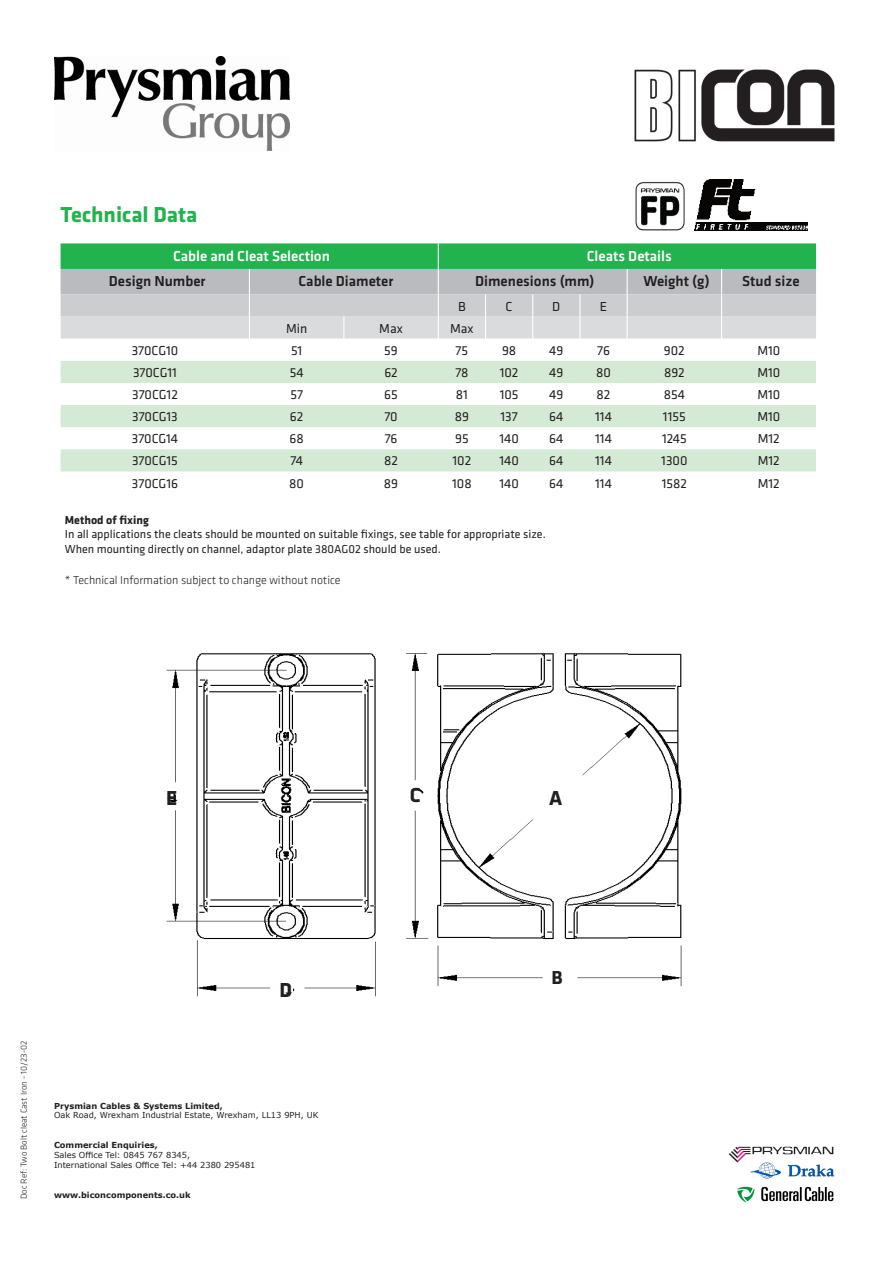
<style>
.page{position:relative;width:893px;height:1263px;background:#fff}
.page>*{position:absolute;margin:0;border:0;box-sizing:border-box;transform-origin:0 0}
.t1{font:700 22.5px "Klavika Basic";color:#22b24e}
.t2{font:700 21px "Klavika Basic";color:#231f20}
.t3{font:700 19.5px "Klavika Basic";color:#231f20}
.t4{font:500 15px "Klavika Basic";color:#231f20}
.t5{font:500 15px "Klavika Basic";color:#fff}
.t6{font:13.5px "Klavika Basic";color:#231f20}
.t7{font:12px/14.4px "Klavika Basic";color:#231f20}
.t8{font:300 12px "Klavika Basic";color:#231f20}
.t9{font:700 12px "Klavika Basic";color:#231f20}
.t10{font:300 9px "Klavika Basic";color:#231f20}
.t11{font:8.25px/9.9px "Verdana";color:#231f20}
.t12{font:700 8.25px "Verdana";color:#231f20}
</style>
<div class="page">
<img style="left:54px;top:57px;width:235px;height:94px">
<img style="left:634px;top:69px;width:201px;height:73px">
<img style="left:729px;top:1146px;width:106px;height:57px">
<img style="left:166px;top:653px;width:516px;height:344px">
<div style="left:533px;top:773px;width:50px;height:50px;background:#fff"></div>
<svg style="left:61px;top:471px;width:755px;height:1px"></svg>
<svg style="left:61px;top:361px;width:755px;height:110px;fill:#d5ead4"></svg>
<svg style="left:61px;top:243px;width:755px;height:96px;background:#9ec5ac"></svg>
<img style="left:635px;top:181px;width:50px;height:50px">
<img style="left:695px;top:180px;width:113px;height:50px">
<h1 class="t1" style="left:61px;top:198px;width:138px">Technical Data</h1>
<p class="t5" style="left:173px;top:246px;width:158px">Cable and Cleat Selection</p>
<p class="t5" style="left:587px;top:246px;width:87px">Cleats Details</p>
<p class="t4" style="left:109px;top:271px;width:98px">Design Number</p>
<p class="t4" style="left:299px;top:271px;width:96px">Cable Diameter</p>
<p class="t4" style="left:475px;top:271px;width:121px">Dimenesions (mm)</p>
<p class="t4" style="left:643px;top:271px;width:68px">Weight (g)</p>
<p class="t4" style="left:742px;top:271px;width:59px">Stud size</p>
<p class="t6" style="left:458px;top:297px;width:9px">B</p>
<p class="t6" style="left:506px;top:297px;width:8px">C</p>
<p class="t6" style="left:552px;top:297px;width:10px">D</p>
<p class="t6" style="left:600px;top:297px;width:9px">E</p>
<p class="t6" style="left:286px;top:319px;width:23px">Min</p>
<p class="t6" style="left:379px;top:319px;width:25px">Max</p>
<p class="t6" style="left:450px;top:319px;width:25px">Max</p>
<p class="t6" style="left:132px;top:342px;width:48px">370CG10</p>
<p class="t6" style="left:291px;top:342px;width:13px">51</p>
<p class="t6" style="left:384px;top:342px;width:15px">59</p>
<p class="t6" style="left:456px;top:342px;width:14px">75</p>
<p class="t6" style="left:502px;top:342px;width:16px">98</p>
<p class="t6" style="left:549px;top:342px;width:16px">49</p>
<p class="t6" style="left:597px;top:342px;width:14px">76</p>
<p class="t6" style="left:664px;top:342px;width:22px">902</p>
<p class="t6" style="left:757px;top:342px;width:24px">M10</p>
<p class="t6" style="left:133px;top:364px;width:45px">370CG11</p>
<p class="t6" style="left:290px;top:364px;width:15px">54</p>
<p class="t6" style="left:384px;top:364px;width:15px">62</p>
<p class="t6" style="left:455px;top:364px;width:15px">78</p>
<p class="t6" style="left:500px;top:364px;width:20px">102</p>
<p class="t6" style="left:549px;top:364px;width:16px">49</p>
<p class="t6" style="left:596px;top:364px;width:16px">80</p>
<p class="t6" style="left:664px;top:364px;width:22px">892</p>
<p class="t6" style="left:757px;top:364px;width:24px">M10</p>
<p class="t6" style="left:132px;top:386px;width:47px">370CG12</p>
<p class="t6" style="left:290px;top:386px;width:14px">57</p>
<p class="t6" style="left:384px;top:386px;width:15px">65</p>
<p class="t6" style="left:456px;top:386px;width:13px">81</p>
<p class="t6" style="left:500px;top:386px;width:20px">105</p>
<p class="t6" style="left:549px;top:386px;width:16px">49</p>
<p class="t6" style="left:597px;top:386px;width:15px">82</p>
<p class="t6" style="left:664px;top:386px;width:23px">854</p>
<p class="t6" style="left:757px;top:386px;width:24px">M10</p>
<p class="t6" style="left:132px;top:408px;width:47px">370CG13</p>
<p class="t6" style="left:290px;top:408px;width:15px">62</p>
<p class="t6" style="left:384px;top:408px;width:15px">70</p>
<p class="t6" style="left:455px;top:408px;width:16px">89</p>
<p class="t6" style="left:500px;top:408px;width:19px">137</p>
<p class="t6" style="left:549px;top:408px;width:16px">64</p>
<p class="t6" style="left:595px;top:408px;width:18px">114</p>
<p class="t6" style="left:663px;top:408px;width:24px">1155</p>
<p class="t6" style="left:757px;top:408px;width:24px">M10</p>
<p class="t6" style="left:132px;top:430px;width:48px">370CG14</p>
<p class="t6" style="left:290px;top:430px;width:16px">68</p>
<p class="t6" style="left:385px;top:430px;width:14px">76</p>
<p class="t6" style="left:455px;top:430px;width:15px">95</p>
<p class="t6" style="left:499px;top:430px;width:21px">140</p>
<p class="t6" style="left:549px;top:430px;width:16px">64</p>
<p class="t6" style="left:595px;top:430px;width:18px">114</p>
<p class="t6" style="left:662px;top:430px;width:26px">1245</p>
<p class="t6" style="left:758px;top:430px;width:24px">M12</p>
<p class="t6" style="left:132px;top:452px;width:47px">370CG15</p>
<p class="t6" style="left:290px;top:452px;width:14px">74</p>
<p class="t6" style="left:384px;top:452px;width:15px">82</p>
<p class="t6" style="left:453px;top:452px;width:20px">102</p>
<p class="t6" style="left:499px;top:452px;width:21px">140</p>
<p class="t6" style="left:549px;top:452px;width:16px">64</p>
<p class="t6" style="left:595px;top:452px;width:18px">114</p>
<p class="t6" style="left:661px;top:452px;width:28px">1300</p>
<p class="t6" style="left:758px;top:452px;width:24px">M12</p>
<p class="t6" style="left:132px;top:474px;width:48px">370CG16</p>
<p class="t6" style="left:289px;top:474px;width:16px">80</p>
<p class="t6" style="left:384px;top:474px;width:16px">89</p>
<p class="t6" style="left:452px;top:474px;width:21px">108</p>
<p class="t6" style="left:499px;top:474px;width:21px">140</p>
<p class="t6" style="left:549px;top:474px;width:16px">64</p>
<p class="t6" style="left:595px;top:474px;width:18px">114</p>
<p class="t6" style="left:662px;top:474px;width:27px">1582</p>
<p class="t6" style="left:758px;top:474px;width:24px">M12</p>
<p class="t9" style="left:65px;top:511px;width:86px">Method of fixing</p>
<p class="t7" style="left:65px;top:527px;width:482px">In all applications the cleats should be mounted on suitable fixings, see table for appropriate size.<br>When mounting directly on channel, adaptor plate 380AG02 should be used.</p>
<p class="t8" style="left:65px;top:573px;width:277px">* Technical Information subject to change without notice</p>
<h2 class="t2" style="left:166px;top:783px;width:13px">E</h2>
<h2 class="t2" style="left:410px;top:779px;width:12px">C</h2>
<p class="t10" style="left:19px;top:1199px;width:160px;rotate:-90deg">Doc Ref: Two Bolt cleat Cast Iron - 10/23-02</p>
<h2 class="t2" style="left:280px;top:975px;width:14px">D</h2>
<p class="t12" style="left:54px;top:1100px;width:170px">Prysmian Cables &amp; Systems Limited,</p>
<p class="t11" style="left:54px;top:1110px;width:266px">Oak Road, Wrexham Industrial Estate, Wrexham, LL13 9PH, UK</p>
<p class="t12" style="left:54px;top:1139px;width:105px">Commercial Enquiries,</p>
<p class="t11" style="left:54px;top:1150px;width:203px">Sales Office Tel: 0845 767 8345,<br>International Sales Office Tel: +44 2380 295481</p>
<p class="t12" style="left:54px;top:1189px;width:138px">www.biconcomponents.co.uk</p>
<h2 class="t2" style="left:549px;top:783px;width:15px">A</h2>
<h3 class="t3" style="left:551px;top:963px;width:13px">B</h3>
</div>
